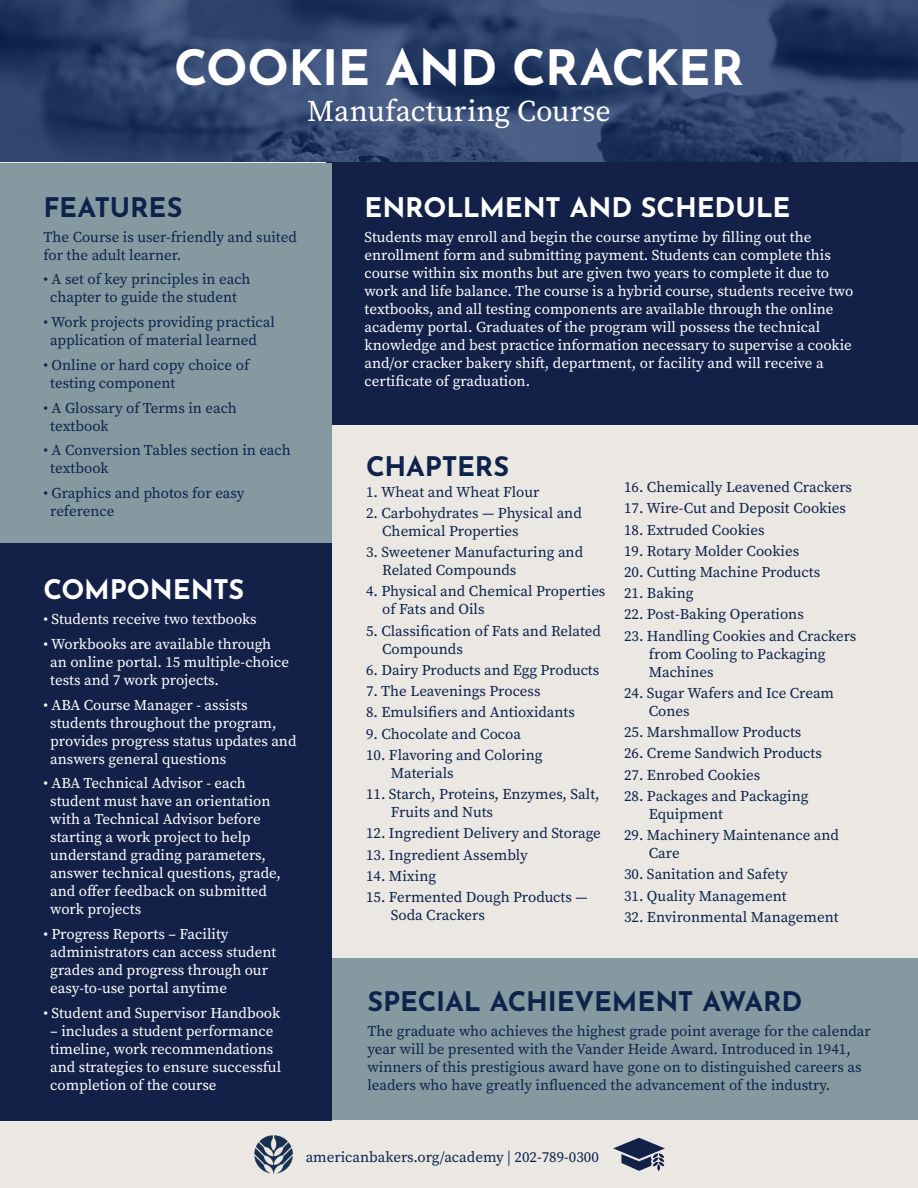
<style>
.page{position:relative;width:918px;height:1188px;background:#ebe7e3}
.page>*{position:absolute;margin:0;border:0;box-sizing:border-box;transform-origin:0 0}
.t1{font:700 48.75px "Josefin Sans";letter-spacing:-.01em;color:#fff}
.t2{font:30.15px "Source Serif Pro";letter-spacing:.005em;color:#fff}
.t3{font:700 27px "Josefin Sans";letter-spacing:-.005em;color:#0d234c}
.t4{font:700 27px "Josefin Sans";letter-spacing:-.005em;color:#fff}
.t5{font:15px/18px "Source Serif Pro";color:#0d234c}
.t6{font:15px/18px "Source Serif Pro";color:#fff}
</style>
<div class="page">
<div style="left:327px;top:158px;width:591px;height:266px;background:#132149"></div>
<div style="left:327px;top:958px;width:591px;height:162px;background:#849aa0"></div>
<img style="left:0;top:0;width:918px;height:162px">
<svg style="left:613px;top:1138px;width:52px;height:33px"></svg>
<img style="left:254px;top:1135px;width:39px;height:39px">
<div style="left:0;top:163px;width:332px;height:417px;background:#849aa0"></div>
<div style="left:0;top:543px;width:332px;height:577px;background:#132149"></div>
<p class="t1" style="left:174px;top:24px;width:571px">COOKIE AND CRACKER</p>
<p class="t2" style="left:307px;top:90px;width:305px">Manufacturing Course</p>
<p class="t3" style="left:44px;top:183px;width:140px">FEATURES</p>
<p class="t5" style="left:44px;top:227px;width:255px">The Course is user-friendly and suited for the adult learner.</p>
<p class="t5" style="left:44px;top:270px;width:209px;text-align:center">• A set of key principles in each chapter to guide the student</p>
<p class="t5" style="left:50px;top:313px;width:226px;text-indent:-7px">• Work projects providing practical application of material learned</p>
<p class="t5" style="left:50px;top:356px;width:201px;text-indent:-7px">• Online or hard copy choice of testing component</p>
<p class="t5" style="left:50px;top:398px;width:188px;text-indent:-7px">• A Glossary of Terms in each textbook</p>
<p class="t5" style="left:50px;top:441px;width:242px;text-indent:-7px">• A Conversion Tables section in each textbook</p>
<p class="t5" style="left:50px;top:484px;width:196px;text-indent:-7px">• Graphics and photos for easy reference</p>
<p class="t4" style="left:44px;top:566px;width:202px">COMPONENTS</p>
<p class="t6" style="left:44px;top:610px;width:215px">• Students receive two textbooks</p>
<p class="t6" style="left:50px;top:635px;width:240px;text-indent:-7px">• Workbooks are available through an online portal. 15 multiple-choice tests and 7 work projects.</p>
<p class="t6" style="left:50px;top:695px;width:248px;text-indent:-7px">• ABA Course Manager - assists students throughout the program, provides progress status updates and answers general questions</p>
<p class="t6" style="left:50px;top:774px;width:232px;text-indent:-7px">• ABA Technical Advisor - each student must have an orientation with a Technical Advisor before starting a work project to help understand grading parameters, answer technical questions, grade, and offer feedback on submitted work projects</p>
<p class="t6" style="left:50px;top:925px;width:228px;text-indent:-7px">• Progress Reports – Facility administrators can access student grades and progress through our easy-to-use portal anytime</p>
<p class="t6" style="left:44px;top:1004px;width:238px">• Student and Supervisor Handbook</p>
<p class="t6" style="left:50px;top:1022px;width:232px">– includes a student performance timeline, work recommendations and strategies to ensure successful completion of the course</p>
<p class="t4" style="left:364px;top:183px;width:427px">ENROLLMENT AND SCHEDULE</p>
<p class="t6" style="left:364px;top:227px;width:490px">Students may enroll and begin the course anytime by filling out the enrollment form and submitting payment. Students can complete this course within six months but are given two years to complete it due to work and life balance. The course is a hybrid course, students receive two textbooks, and all testing components are available through the online academy portal. Graduates of the program will possess the technical knowledge and best practice information necessary to supervise a cookie and/or cracker bakery shift, department, or facility and will receive a certificate of graduation.</p>
<p class="t3" style="left:366px;top:442px;width:145px">CHAPTERS</p>
<p class="t5" style="left:366px;top:483px;width:175px">1. Wheat and Wheat Flour</p>
<p class="t5" style="left:382px;top:504px;width:201px;text-indent:-16px">2. Carbohydrates — Physical and<br>Chemical Properties</p>
<p class="t5" style="left:382px;top:543px;width:202px;text-indent:-16px">3. Sweetener Manufacturing and<br>Related Compounds</p>
<p class="t5" style="left:382px;top:582px;width:225px;text-indent:-16px">4. Physical and Chemical Properties of Fats and Oils</p>
<p class="t5" style="left:382px;top:622px;width:220px;text-indent:-16px">5. Classification of Fats and Related<br>Compounds</p>
<p class="t5" style="left:366px;top:661px;width:235px">6. Dairy Products and Egg Products</p>
<p class="t5" style="left:366px;top:682px;width:176px">7. The Leavenings Process</p>
<p class="t5" style="left:366px;top:703px;width:210px">8. Emulsifiers and Antioxidants</p>
<p class="t5" style="left:366px;top:725px;width:157px">9. Chocolate and Cocoa</p>
<p class="t5" style="left:391px;top:746px;width:153px;text-indent:-25px">10. Flavoring and Coloring<br>Materials</p>
<p class="t5" style="left:391px;top:785px;width:210px;text-indent:-25px">11. Starch, Proteins, Enzymes, Salt,<br>Fruits and Nuts</p>
<p class="t5" style="left:366px;top:824px;width:236px">12. Ingredient Delivery and Storage</p>
<p class="t5" style="left:366px;top:846px;width:163px">13. Ingredient Assembly</p>
<p class="t5" style="left:366px;top:867px;width:72px">14. Mixing</p>
<p class="t5" style="left:391px;top:888px;width:198px;text-indent:-25px">15. Fermented Dough Products —<br>Soda Crackers</p>
<p class="t5" style="left:624px;top:478px;width:230px">16. Chemically Leavened Crackers</p>
<p class="t5" style="left:624px;top:499px;width:223px">17. Wire-Cut and Deposit Cookies</p>
<p class="t5" style="left:624px;top:521px;width:142px">18. Extruded Cookies</p>
<p class="t5" style="left:624px;top:542px;width:177px">19. Rotary Molder Cookies</p>
<p class="t5" style="left:624px;top:563px;width:198px">20. Cutting Machine Products</p>
<p class="t5" style="left:624px;top:584px;width:71px">21. Baking</p>
<p class="t5" style="left:624px;top:605px;width:181px">22. Post-Baking Operations</p>
<p class="t5" style="left:649px;top:627px;width:209px;text-indent:-25px">23. Handling Cookies and Crackers from Cooling to Packaging<br>Machines</p>
<p class="t5" style="left:649px;top:684px;width:187px;text-indent:-25px">24. Sugar Wafers and Ice Cream<br>Cones</p>
<p class="t5" style="left:624px;top:723px;width:179px">25. Marshmallow Products</p>
<p class="t5" style="left:624px;top:744px;width:200px">26. Creme Sandwich Products</p>
<p class="t5" style="left:624px;top:766px;width:138px">27. Enrobed Cookies</p>
<p class="t5" style="left:649px;top:787px;width:161px;text-indent:-25px">28. Packages and Packaging<br>Equipment</p>
<p class="t5" style="left:649px;top:826px;width:192px;text-indent:-25px">29. Machinery Maintenance and<br>Care</p>
<p class="t5" style="left:624px;top:865px;width:165px">30. Sanitation and Safety</p>
<p class="t5" style="left:624px;top:887px;width:164px">31. Quality Management</p>
<p class="t5" style="left:624px;top:908px;width:216px">32. Environmental Management</p>
<p class="t3" style="left:368px;top:977px;width:436px">SPECIAL ACHIEVEMENT AWARD</p>
<p class="t5" style="left:368px;top:1022px;width:505px">The graduate who achieves the highest grade point average for the calendar year will be presented with the Vander Heide Award. Introduced in 1941, winners of this prestigious award have gone on to distinguished careers as leaders who have greatly influenced the advancement of the industry.</p>
<p class="t5" style="left:306px;top:1148px;width:295px">americanbakers.org/academy | 202-789-0300</p>
</div>
